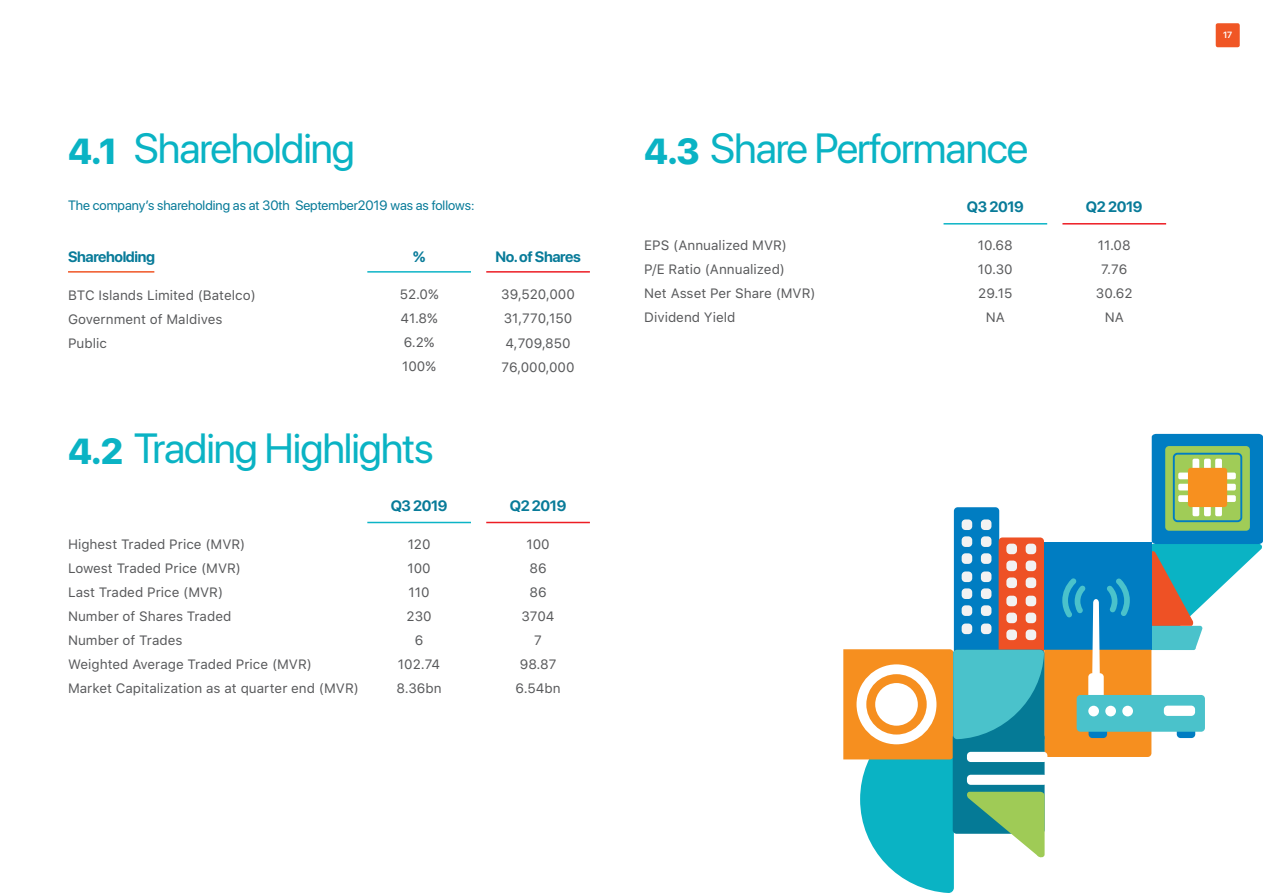
<style>
.page{position:relative;width:1263px;height:893px;background:#fff}
.page>*{position:absolute;margin:0;border:0;box-sizing:border-box;transform-origin:0 0}
.t1{font:42px "SF Pro Display";letter-spacing:-.025em;color:#0ab3c4}
.t2{font:800 36px "SF Pro Display";color:#0ab3c4}
.t3{font:700 15px "SF Pro Display";letter-spacing:-.025em;color:#087b99}
.t4{font:13.5px/24px "SF Pro Text";color:#58595b}
.t5{font:13.5px "SF Pro Display";color:#087b99}
.t6{font:600 9px "SF Pro Display";color:#fff}
</style>
<div class="page">
<div style="left:1216px;top:23px;width:24px;height:24px;background:#f05625;border-radius:2px"></div>
<hr style="left:367px;top:271px;width:104px;height:2px;background:#0cb4c6">
<hr style="left:367px;top:522px;width:104px;height:1px;background:#0cb4c6">
<hr style="left:943px;top:223px;width:104px;height:2px;background:#0cb4c6">
<hr style="left:68px;top:271px;width:86px;height:2px;background:#f05625">
<hr style="left:486px;top:271px;width:104px;height:2px;background:#ed1d24">
<hr style="left:486px;top:522px;width:104px;height:1px;background:#ed1d24">
<hr style="left:1062px;top:223px;width:104px;height:2px;background:#ed1d24">
<svg style="left:843px;top:434px;width:420px;height:459px"></svg>
<h1 class="t1" style="left:134px;top:116px;width:223px">Shareholding</h1>
<h1 class="t1" style="left:710px;top:116px;width:320px">Share Performance</h1>
<h2 class="t2" style="left:68px;top:130px;width:51px">4.1</h2>
<h2 class="t2" style="left:644px;top:130px;width:57px">4.3</h2>
<p class="t5" style="left:68px;top:195px;width:408px">The company’s shareholding as at 30th September2019 was as follows:</p>
<p class="t3" style="left:68px;top:248px;width:88px">Shareholding</p>
<p class="t4" style="left:68px;top:283px;width:189px">BTC Islands Limited (Batelco)<br>Government of Maldives<br>Public</p>
<p class="t3" style="left:413px;top:248px;width:14px">%</p>
<p class="t4" style="left:400px;top:283px;width:40px">52.0%<br>41.8%<br>6.2%<br>100%</p>
<p class="t3" style="left:495px;top:248px;width:87px">No. of Shares</p>
<p class="t4" style="left:501px;top:283px;width:75px">39,520,000<br>31,770,150<br>4,709,850<br>76,000,000</p>
<h2 class="t2" style="left:68px;top:430px;width:57px">4.2</h2>
<h1 class="t1" style="left:134px;top:416px;width:301px">Trading Highlights</h1>
<p class="t3" style="left:391px;top:497px;width:58px">Q3 2019</p>
<p class="t4" style="left:68px;top:532px;width:292px">Highest Traded Price (MVR)<br>Lowest Traded Price (MVR)<br>Last Traded Price (MVR)<br>Number of Shares Traded<br>Number of Trades<br>Weighted Average Traded Price (MVR)<br>Market Capitalization as at quarter end (MVR)</p>
<p class="t4" style="left:397px;top:532px;width:46px;text-align:center">120<br>100<br>110<br>230<br>6<br>102.74<br>8.36bn</p>
<p class="t3" style="left:510px;top:497px;width:58px">Q2 2019</p>
<p class="t4" style="left:516px;top:532px;width:46px;text-align:center">100<br>86<br>86<br>3704<br>7<br>98.87<br>6.54bn</p>
<p class="t4" style="left:644px;top:234px;width:173px">EPS (Annualized MVR)<br>P/E Ratio (Annualized)<br>Net Asset Per Share (MVR)<br>Dividend Yield</p>
<p class="t3" style="left:967px;top:198px;width:59px">Q3 2019</p>
<p class="t4" style="left:978px;top:234px;width:36px;text-align:center">10.68<br>10.30<br>29.15<br>NA</p>
<p class="t3" style="left:1086px;top:198px;width:58px">Q2 2019</p>
<p class="t4" style="left:1096px;top:234px;width:38px;text-align:center">11.08<br>7.76<br>30.62<br>NA</p>
<p class="t6" style="left:1223px;top:29px;width:11px">17</p>
</div>
